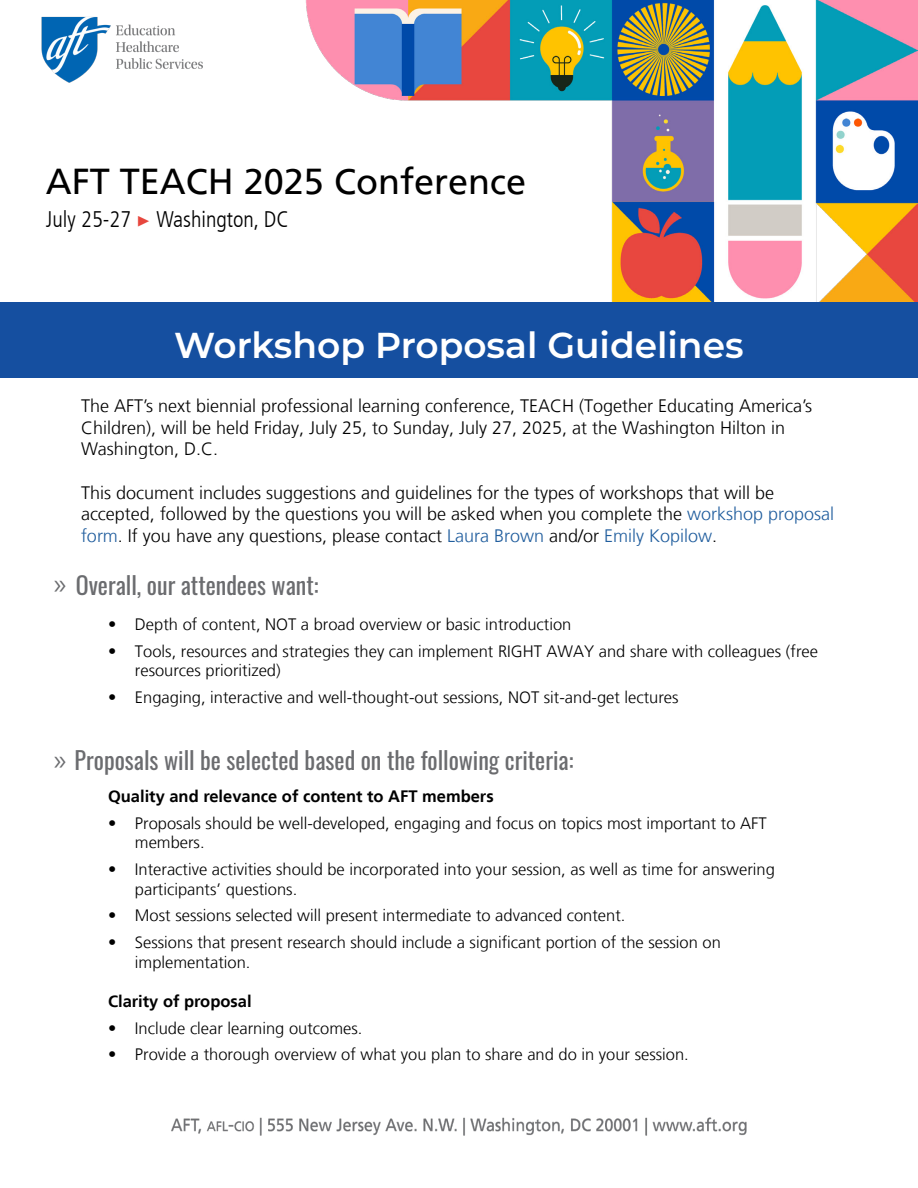
<style>
.page{position:relative;width:918px;height:1188px;background:#fff}
.page>*{position:absolute;margin:0;border:0;box-sizing:border-box;transform-origin:0 0}
.t1{font:600 36px "Montserrat";color:#fff}
.t2{font:36px "Frutiger";color:#000}
.t3{font:24px "Oswald";color:#6b6c6f}
.t4{font:300 condensed 22.5px "Frutiger";color:#000}
.t5{font:300 18px/21.6px "Frutiger";color:#000}
.t6{font:300 16.5px/19.8px "Frutiger";color:#000}
.t7{font:700 16.5px "Frutiger";color:#000}
.s1{font-family:"Minion Pro";font-weight:400;font-stretch:normal;color:#e7473e}
.s2{color:#215e9e}
.s3{font-family:"Montserrat";font-size:28.5px}
</style>
<div class="page">
<img style="left:305px;top:0;width:613px;height:302px">
<div style="left:0;top:302px;width:918px;height:76px;background:#154fa0"></div>
<img style="left:171px;top:1117px;width:576px;height:19px">
<div style="left:16px;top:145px;width:572px;height:137px;background:#fff"></div>
<img style="left:41px;top:16px;width:162px;height:67px">
<h1 class="t2" style="left:46px;top:160px;width:482px">AFT TEACH 2025 Conference</h1>
<h3 class="t4" style="left:46px;top:207px;width:244px">July 25-27 <span class="s1">▶</span> Washington, DC</h3>
<h1 class="t1" style="left:174px;top:319px;width:571px">Workshop Proposal Guidelines</h1>
<p class="t5" style="left:81px;top:395px;width:733px">The AFT’s next biennial professional learning conference, TEACH (Together Educating America’s<br>Children), will be held Friday, July 25, to Sunday, July 27, 2025, at the Washington Hilton in<br>Washington, D.C.</p>
<p class="t5" style="left:81px;top:482px;width:755px">This document includes suggestions and guidelines for the types of workshops that will be accepted, followed by the questions you will be asked when you complete the <span class="s2">workshop proposal form</span>. If you have any questions, please contact <span class="s2">Laura Brown</span> and/or <span class="s2">Emily Kopilow</span>.</p>
<h2 class="t3" style="left:53px;top:563px;width:267px"><span class="s3">»</span> Overall, our attendees want:</h2>
<p class="t6" style="left:108px;top:615px;width:465px">• Depth of content, NOT a broad overview or basic introduction</p>
<p class="t6" style="left:135px;top:641px;width:685px;text-indent:-27px">• Tools, resources and strategies they can implement RIGHT AWAY and share with colleagues (free resources prioritized)</p>
<p class="t6" style="left:108px;top:688px;width:572px">• Engaging, interactive and well-thought-out sessions, NOT sit-and-get lectures</p>
<h2 class="t3" style="left:53px;top:739px;width:522px"><span class="s3">»</span> Proposals will be selected based on the following criteria:</h2>
<p class="t7" style="left:108px;top:787px;width:387px">Quality and relevance of content to AFT members</p>
<p class="t6" style="left:135px;top:813px;width:633px;text-indent:-27px">• Proposals should be well-developed, engaging and focus on topics most important to AFT members.</p>
<p class="t6" style="left:135px;top:860px;width:641px;text-indent:-27px">• Interactive activities should be incorporated into your session, as well as time for answering participants’ questions.</p>
<p class="t6" style="left:108px;top:906px;width:519px">• Most sessions selected will present intermediate to advanced content.</p>
<p class="t6" style="left:135px;top:932px;width:587px;text-indent:-27px">• Sessions that present research should include a significant portion of the session on implementation.</p>
<p class="t7" style="left:108px;top:992px;width:145px">Clarity of proposal</p>
<p class="t6" style="left:108px;top:1018px;width:256px">• Include clear learning outcomes.</p>
<p class="t6" style="left:108px;top:1045px;width:582px">• Provide a thorough overview of what you plan to share and do in your session.</p>
</div>
